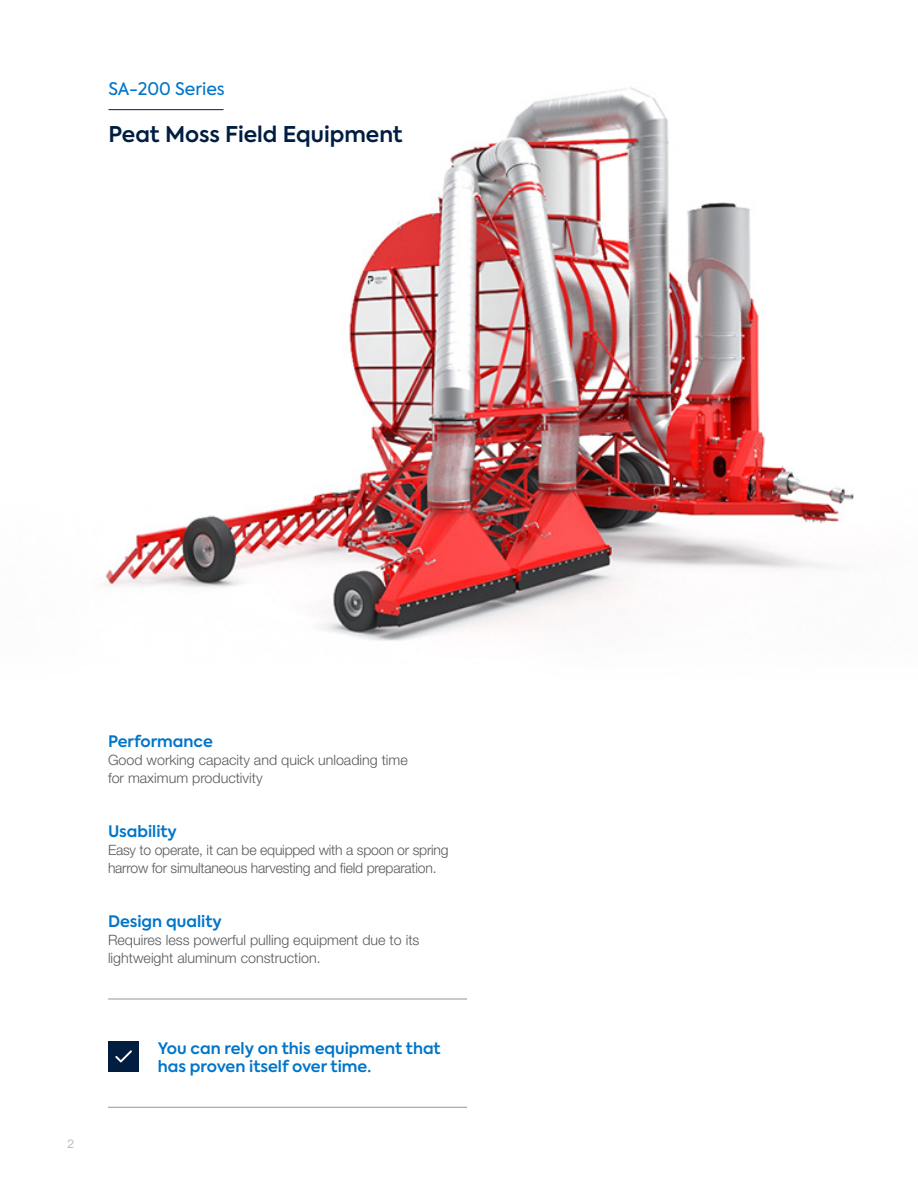
<style>
.page{position:relative;width:918px;height:1188px;background:#fff}
.page>*{position:absolute;margin:0;border:0;box-sizing:border-box;transform-origin:0 0}
.t1{font:600 21.6px "Axiforma";color:#011e41}
.t2{font:17.25px "Axiforma";color:#0075c9}
.t3{font:600 15.75px/18px "Axiforma";color:#0075c9}
.t4{font:300 14.25px/18px "Helvetica Neue LT Std";color:#58595b}
.t5{font:300 12px "Helvetica Neue LT Std";color:#a7a9ac}
</style>
<div class="page">
<img style="left:105px;top:87px;width:749px;height:554px">
<hr style="left:108px;top:999px;width:359px;height:1px;background:#939598">
<hr style="left:108px;top:1107px;width:359px;height:1px;background:#939598">
<div style="left:108px;top:1041px;width:31px;height:30px;background:#011e41"></div>
<svg style="left:115px;top:1050px;width:17px;height:12px"></svg>
<hr style="left:108px;top:109px;width:116px;height:1px;background:#011e41">
<p class="t2" style="left:108px;top:78px;width:118px">SA-200 Series</p>
<h1 class="t1" style="left:108px;top:120px;width:296px">Peat Moss Field Equipment</h1>
<p class="t5" style="left:68px;top:1136px;width:8px">2</p>
<p class="t3" style="left:108px;top:733px;width:106px">Performance</p>
<p class="t4" style="left:108px;top:751px;width:301px">Good working capacity and quick unloading time for maximum productivity</p>
<p class="t3" style="left:108px;top:823px;width:70px">Usability</p>
<p class="t4" style="left:108px;top:841px;width:342px">Easy to operate, it can be equipped with a spoon or spring harrow for simultaneous harvesting and field preparation.</p>
<p class="t3" style="left:108px;top:913px;width:115px">Design quality</p>
<p class="t4" style="left:108px;top:931px;width:313px">Requires less powerful pulling equipment due to its lightweight aluminum construction.</p>
<p class="t3" style="left:158px;top:1039px;width:285px">You can rely on this equipment that has proven itself over time.</p>
</div>
